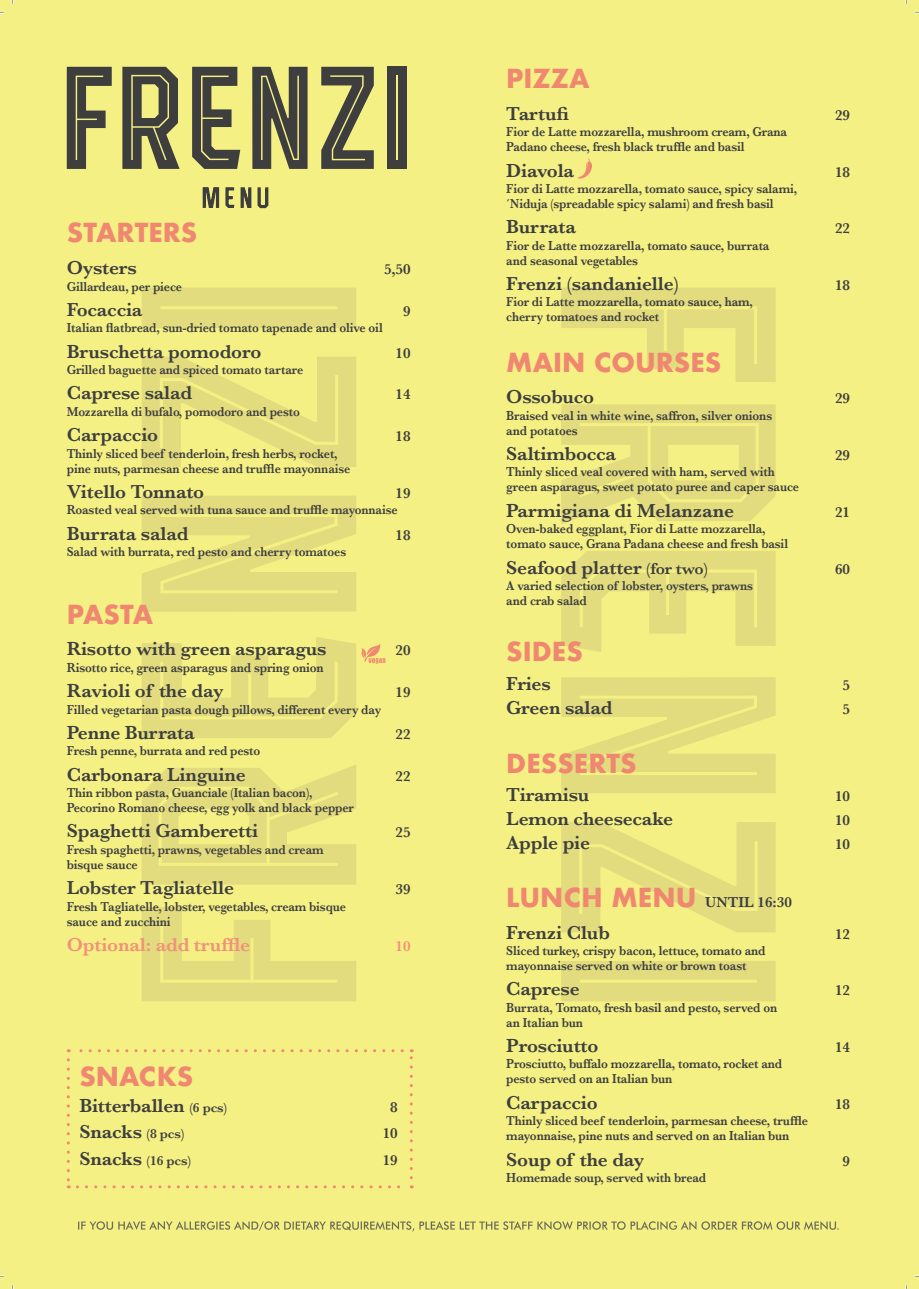
<style>
.page{position:relative;width:919px;height:1289px;background:#fff}
.page>*{position:absolute;margin:0;border:0;box-sizing:border-box;transform-origin:0 0}
.t1{font:700 25.5px "Futura";color:#f08770}
.t2{font:600 19.5px "Baskerville";letter-spacing:-.01em;color:#3e3e3f}
.t3{font:600 19.5px "Baskerville";letter-spacing:-.01em;color:#f1917b}
.t4{font:600 15px "Baskerville";letter-spacing:-.01em;color:#3e3e3f}
.t5{font:600 15px "Baskerville";color:#f1917b}
.t6{font:600 13.5px/15px "Baskerville";letter-spacing:-.01em;color:#3e3e3f;scale:.9 1}
.t7{font:600 13.5px "Baskerville";letter-spacing:-.01em;color:#3e3e3f}
.s1{font-size:13.5px}
.s2{font-size:19.5px}
.s3{font-size:16.5px}
.s4{font-family:"Futura";font-weight:700;font-size:25.5px;color:#f08770}
</style>
<div class="page">
<div style="left:0;top:0;width:918px;height:1288px;background:#f4f084"></div>
<svg style="left:561px;top:288px;width:214px;height:713px;fill:#e2dc7e"></svg>
<svg style="left:142px;top:288px;width:214px;height:713px;fill:#e2dc7e"></svg>
<svg style="left:78px;top:1221px;width:760px;height:10px"></svg>
<svg style="left:361px;top:644px;width:24px;height:19px"></svg>
<svg style="left:578px;top:158px;width:14px;height:20px"></svg>
<div style="left:387px;top:67px;width:19px;height:102px;background:#3e3e3f"></div>
<svg style="left:67px;top:67px;width:45px;height:102px"></svg>
<svg style="left:122px;top:67px;width:57px;height:102px"></svg>
<svg style="left:192px;top:67px;width:48px;height:102px"></svg>
<svg style="left:252px;top:67px;width:55px;height:102px"></svg>
<svg style="left:321px;top:67px;width:53px;height:102px"></svg>
<hr style="left:396px;top:76px;width:1px;height:84px;background:#f4f084">
<svg style="left:202px;top:187px;width:67px;height:22px"></svg>
<svg style="left:67px;top:1059px;width:3px;height:129px"></svg>
<svg style="left:77px;top:1185px;width:335px;height:3px"></svg>
<svg style="left:410px;top:1049px;width:3px;height:128px"></svg>
<svg style="left:68px;top:1049px;width:334px;height:3px"></svg>
<h1 class="t1" style="left:67px;top:214px;width:132px">STARTERS</h1>
<h2 class="t2" style="left:67px;top:254px;width:72px">Oysters</h2>
<p class="t4" style="left:384px;top:259px;width:28px">5,50</p>
<p class="t6" style="left:67px;top:278px;width:130px">Gillardeau, per piece</p>
<h2 class="t2" style="left:67px;top:296px;width:77px">Focaccia</h2>
<p class="t4" style="left:403px;top:300px;width:9px">9</p>
<p class="t6" style="left:67px;top:320px;width:352px">Italian flatbread, sun-dried tomato tapenade and olive oil</p>
<h2 class="t2" style="left:67px;top:338px;width:196px">Bruschetta pomodoro</h2>
<p class="t4" style="left:395px;top:342px;width:16px">10</p>
<p class="t6" style="left:67px;top:362px;width:264px">Grilled baguette and spiced tomato tartare</p>
<h2 class="t2" style="left:67px;top:379px;width:127px">Caprese salad</h2>
<p class="t4" style="left:395px;top:384px;width:16px">14</p>
<p class="t6" style="left:67px;top:404px;width:260px">Mozzarella di bufalo, pomodoro and pesto</p>
<h2 class="t2" style="left:67px;top:421px;width:93px">Carpaccio</h2>
<p class="t4" style="left:395px;top:426px;width:16px">18</p>
<p class="t6" style="left:67px;top:445px;width:316px">Thinly sliced beef tenderloin, fresh herbs, rocket, pine nuts, parmesan cheese and truffle mayonnaise</p>
<h2 class="t2" style="left:67px;top:478px;width:139px">Vitello Tonnato</h2>
<p class="t4" style="left:395px;top:482px;width:16px">19</p>
<p class="t6" style="left:67px;top:502px;width:369px">Roasted veal served with tuna sauce and truffle mayonnaise</p>
<h2 class="t2" style="left:67px;top:519px;width:123px">Burrata salad</h2>
<p class="t4" style="left:395px;top:524px;width:16px">18</p>
<p class="t6" style="left:67px;top:544px;width:312px">Salad with burrata, red pesto and cherry tomatoes</p>
<h1 class="t1" style="left:67px;top:595px;width:88px">PASTA</h1>
<h2 class="t2" style="left:67px;top:635px;width:261px">Risotto with green asparagus</h2>
<p class="t4" style="left:395px;top:640px;width:16px">20</p>
<p class="t6" style="left:67px;top:659px;width:287px">Risotto rice, green asparagus and spring onion</p>
<h2 class="t2" style="left:67px;top:677px;width:158px">Ravioli of the day</h2>
<p class="t4" style="left:395px;top:681px;width:16px">19</p>
<p class="t6" style="left:67px;top:701px;width:351px">Filled vegetarian pasta dough pillows, different every day</p>
<h2 class="t2" style="left:67px;top:719px;width:129px">Penne Burrata</h2>
<p class="t4" style="left:395px;top:723px;width:16px">22</p>
<p class="t6" style="left:67px;top:743px;width:216px">Fresh penne, burrata and red pesto</p>
<h2 class="t2" style="left:67px;top:760px;width:180px">Carbonara Linguine</h2>
<p class="t4" style="left:395px;top:765px;width:16px">22</p>
<p class="t6" style="left:67px;top:785px;width:320px">Thin ribbon pasta, Guanciale (Italian bacon),<br>Pecorino Romano cheese, egg yolk and black pepper</p>
<h2 class="t2" style="left:67px;top:817px;width:193px">Spaghetti Gamberetti</h2>
<p class="t4" style="left:395px;top:822px;width:16px">25</p>
<p class="t6" style="left:67px;top:841px;width:287px">Fresh spaghetti, prawns, vegetables and cream bisque sauce</p>
<h2 class="t2" style="left:67px;top:874px;width:169px">Lobster Tagliatelle</h2>
<p class="t4" style="left:395px;top:878px;width:16px">39</p>
<p class="t6" style="left:67px;top:898px;width:312px">Fresh Tagliatelle, lobster, vegetables, cream bisque sauce and zucchini</p>
<h2 class="t3" style="left:67px;top:930px;width:185px">Optional: add truffle</h2>
<p class="t5" style="left:395px;top:935px;width:16px">10</p>
<h1 class="t1" style="left:79px;top:1058px;width:115px">SNACKS</h1>
<h2 class="t2" style="left:79px;top:1091px;width:149px">Bitterballen <span class="s1">(6 pcs)</span></h2>
<p class="t4" style="left:390px;top:1096px;width:9px">8</p>
<h2 class="t2" style="left:79px;top:1118px;width:106px">Snacks <span class="s1">(8 pcs)</span></h2>
<p class="t4" style="left:383px;top:1122px;width:16px">10</p>
<p class="t7" style="left:79px;top:1151px;width:113px"><span class="s2">Snacks</span> (16 pcs)</p>
<p class="t4" style="left:383px;top:1149px;width:16px">19</p>
<h1 class="t1" style="left:506px;top:60px;width:85px">PIZZA</h1>
<h2 class="t2" style="left:506px;top:100px;width:64px">Tartufi</h2>
<p class="t4" style="left:835px;top:104px;width:16px">29</p>
<p class="t6" style="left:506px;top:124px;width:313px">Fior de Latte mozzarella, mushroom cream, Grana<br>Padano cheese, fresh black truffle and basil</p>
<h2 class="t2" style="left:506px;top:156px;width:69px">Diavola</h2>
<p class="t4" style="left:835px;top:161px;width:16px">18</p>
<p class="t6" style="left:506px;top:181px;width:325px">Fior di Latte mozzarella, tomato sauce, spicy salami, ´Niduja (spreadable spicy salami) and fresh basil</p>
<h2 class="t2" style="left:506px;top:213px;width:71px">Burrata</h2>
<p class="t4" style="left:835px;top:218px;width:16px">22</p>
<p class="t6" style="left:506px;top:237px;width:294px">Fior de Latte mozzarella, tomato sauce, burrata and seasonal vegetables</p>
<h2 class="t2" style="left:506px;top:270px;width:174px">Frenzi (sandanielle)</h2>
<p class="t4" style="left:835px;top:275px;width:16px">18</p>
<p class="t6" style="left:506px;top:294px;width:275px">Fior di Latte mozzarella, tomato sauce, ham, cherry tomatoes and rocket</p>
<h1 class="t1" style="left:506px;top:343px;width:216px">MAIN COURSES</h1>
<h2 class="t2" style="left:506px;top:383px;width:89px">Ossobuco</h2>
<p class="t4" style="left:835px;top:388px;width:16px">29</p>
<p class="t6" style="left:506px;top:407px;width:297px">Braised veal in white wine, saffron, silver onions and potatoes</p>
<h2 class="t2" style="left:506px;top:440px;width:111px">Saltimbocca</h2>
<p class="t4" style="left:835px;top:444px;width:16px">29</p>
<p class="t6" style="left:506px;top:464px;width:327px">Thinly sliced veal covered with ham, served with green asparagus, sweet potato puree and caper sauce</p>
<h2 class="t2" style="left:506px;top:497px;width:229px">Parmigiana di Melanzane</h2>
<p class="t4" style="left:835px;top:501px;width:16px">21</p>
<p class="t6" style="left:506px;top:521px;width:314px">Oven-baked eggplant, Fior di Latte mozzarella, tomato sauce, Grana Padana cheese and fresh basil</p>
<h2 class="t2" style="left:506px;top:553px;width:203px">Seafood platter <span class="s3">(for two)</span></h2>
<p class="t4" style="left:835px;top:558px;width:16px">60</p>
<p class="t6" style="left:506px;top:578px;width:276px">A varied selection of lobster, oysters, prawns and crab salad</p>
<h1 class="t1" style="left:506px;top:633px;width:78px">SIDES</h1>
<h2 class="t2" style="left:506px;top:670px;width:46px">Fries</h2>
<p class="t4" style="left:842px;top:675px;width:9px">5</p>
<h2 class="t2" style="left:506px;top:694px;width:108px">Green salad</h2>
<p class="t4" style="left:842px;top:698px;width:9px">5</p>
<h1 class="t1" style="left:506px;top:744px;width:132px">DESSERTS</h1>
<h2 class="t2" style="left:506px;top:781px;width:85px">Tiramisu</h2>
<p class="t4" style="left:835px;top:786px;width:16px">10</p>
<h2 class="t2" style="left:506px;top:805px;width:168px">Lemon cheesecake</h2>
<p class="t4" style="left:835px;top:809px;width:16px">10</p>
<h2 class="t2" style="left:506px;top:829px;width:85px">Apple pie</h2>
<p class="t4" style="left:835px;top:833px;width:16px">10</p>
<p class="t4" style="left:506px;top:891px;width:287px"><span class="s4">LUNCH MENU</span> UNTIL 16:30</p>
<h2 class="t2" style="left:506px;top:918px;width:105px">Frenzi Club</h2>
<p class="t4" style="left:835px;top:923px;width:16px">12</p>
<p class="t6" style="left:506px;top:942px;width:289px">Sliced turkey, crispy bacon, lettuce, tomato and mayonnaise served on white or brown toast</p>
<h2 class="t2" style="left:506px;top:975px;width:75px">Caprese</h2>
<p class="t4" style="left:835px;top:979px;width:16px">12</p>
<p class="t6" style="left:506px;top:999px;width:302px">Burrata, Tomato, fresh basil and pesto, served on an Italian bun</p>
<h2 class="t2" style="left:506px;top:1032px;width:94px">Prosciutto</h2>
<p class="t4" style="left:835px;top:1036px;width:16px">14</p>
<p class="t6" style="left:506px;top:1056px;width:308px">Prosciutto, buffalo mozzarella, tomato, rocket and pesto served on an Italian bun</p>
<h2 class="t2" style="left:506px;top:1088px;width:93px">Carpaccio</h2>
<p class="t4" style="left:835px;top:1093px;width:16px">18</p>
<p class="t6" style="left:506px;top:1113px;width:337px">Thinly sliced beef tenderloin, parmesan cheese, truffle mayonnaise, pine nuts and served on an Italian bun</p>
<h2 class="t2" style="left:506px;top:1145px;width:139px">Soup of the day</h2>
<p class="t4" style="left:842px;top:1150px;width:9px">9</p>
<p class="t6" style="left:506px;top:1169px;width:224px">Homemade soup, served with bread</p>
</div>
